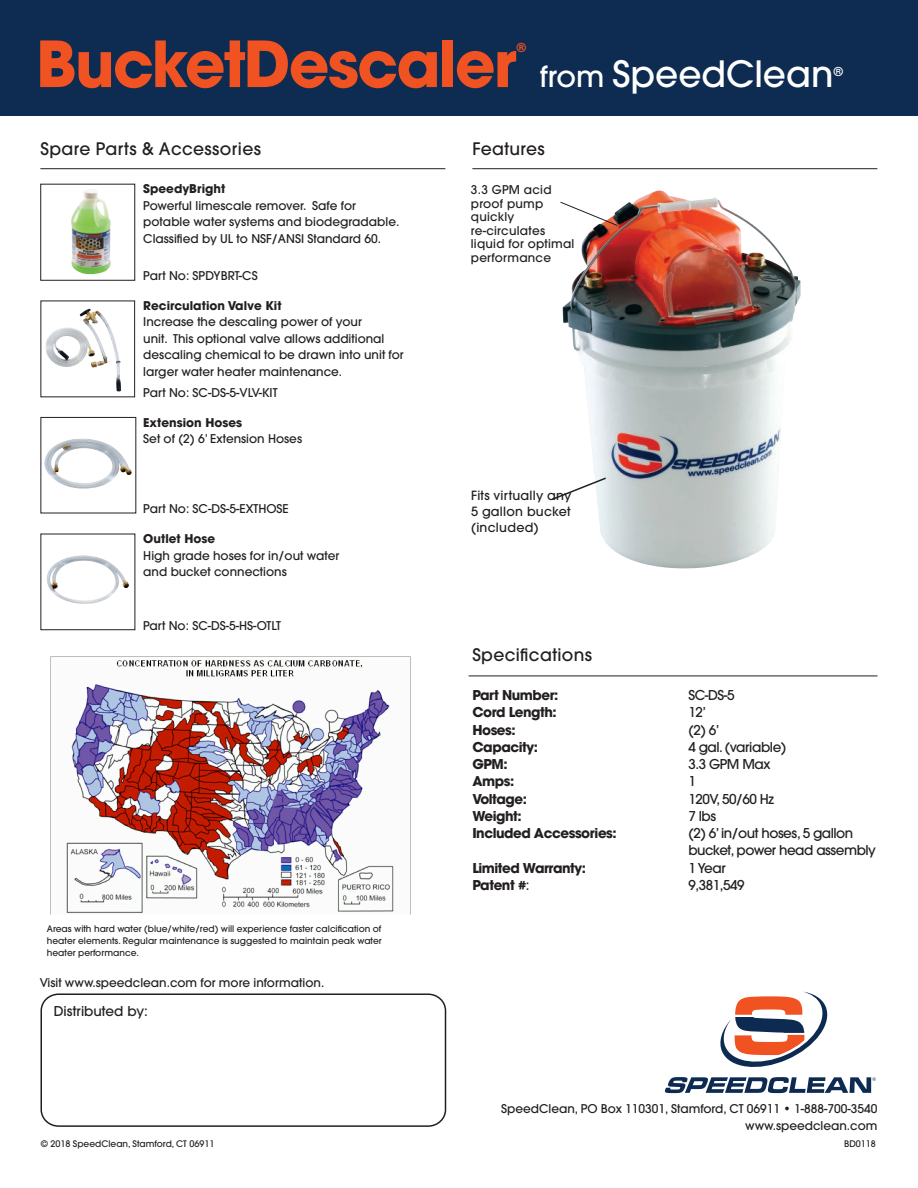
<style>
.page{position:relative;width:918px;height:1188px;background:#fff}
.page>*{position:absolute;margin:0;border:0;box-sizing:border-box;transform-origin:0 0}
.t1{font:700 63px "Avant Garde";letter-spacing:-.03em;color:#f15222}
.t2{font:500 36px "Avant Garde";color:#fff}
.t3{font:500 17.1px "Avant Garde";letter-spacing:.02em;color:#231f20}
.t4{font:500 13.5px/17.2px "Avant Garde";letter-spacing:-.035em;color:#231f20}
.t5{font:700 13.5px "Avant Garde";letter-spacing:-.035em;color:#231f20}
.t6{font:500 13.5px "Avant Garde";color:#231f20}
.t7{font:500 12.6px/15.8px "Avant Garde";letter-spacing:.02em;color:#231f20;text-align:justify}
.t8{font:700 12.3px "Avant Garde";color:#f15222}
.t9{font:500 12.3px "Avant Garde";color:#fff}
.t10{font:500 12px/16.5px "Avant Garde";color:#231f20}
.t11{font:500 12px/13.5px "Avant Garde";letter-spacing:.02em;color:#231f20}
.t12{font:700 12px "Avant Garde";color:#231f20}
.t13{font:500 9px/12px "Avant Garde";color:#231f20;text-align:justify}
.s1{font-size:29.1px}
.s2{font-weight:500}
</style>
<div class="page">
<div style="left:41px;top:993px;width:405px;height:134px;border:2px solid #231f20;border-radius:17px"></div>
<img style="left:562px;top:190px;width:239px;height:379px">
<div style="left:0;top:0;width:918px;height:115px;background:#0e2b51"></div>
<svg style="left:560px;top:201px;width:58px;height:25px"></svg>
<hr style="left:469px;top:676px;width:409px;height:1px;background:#231f20">
<hr style="left:40px;top:168px;width:405px;height:1px;background:#231f20">
<hr style="left:472px;top:168px;width:405px;height:1px;background:#231f20">
<img style="left:47px;top:555px;width:82px;height:49px">
<img style="left:71px;top:189px;width:40px;height:86px">
<div style="left:40px;top:184px;width:95px;height:97px;border:1px solid #231f20"></div>
<svg style="left:45px;top:314px;width:76px;height:78px"></svg>
<img style="left:80px;top:308px;width:28px;height:60px">
<svg style="left:552px;top:476px;width:56px;height:25px"></svg>
<img style="left:51px;top:656px;width:360px;height:259px">
<img style="left:44px;top:439px;width:88px;height:50px">
<svg style="left:665px;top:991px;width:211px;height:102px"></svg>
<h1 class="t1" style="left:36px;top:40px;width:482px">BucketDescaler</h1>
<p class="t8" style="left:516px;top:42px;width:11px">®</p>
<h2 class="t2" style="left:540px;top:60px;width:295px"><span class="s1">from</span> SpeedClean</h2>
<p class="t9" style="left:833px;top:66px;width:11px">®</p>
<h3 class="t3" style="left:40px;top:142px;width:222px">Spare Parts &amp; Accessories</h3>
<p class="t12" style="left:143px;top:184px;width:83px">SpeedyBright</p>
<p class="t10" style="left:143px;top:199px;width:258px">Powerful limescale remover. Safe for potable water systems and biodegradable.<br>Classified by UL to NSF/ANSI Standard 60.</p>
<p class="t10" style="left:143px;top:269px;width:116px">Part No: SPDYBRT-CS</p>
<p class="t12" style="left:143px;top:301px;width:140px">Recirculation Valve Kit</p>
<p class="t10" style="left:143px;top:315px;width:262px">Increase the descaling power of your<br>unit. This optional valve allows additional descaling chemical to be drawn into unit for larger water heater maintenance.</p>
<p class="t10" style="left:143px;top:386px;width:136px">Part No: SC-DS-5-VLV-KIT</p>
<p class="t12" style="left:143px;top:417px;width:100px">Extension Hoses</p>
<p class="t10" style="left:143px;top:432px;width:160px">Set of (2) 6’ Extension Hoses</p>
<p class="t10" style="left:143px;top:502px;width:147px">Part No: SC-DS-5-EXTHOSE</p>
<p class="t12" style="left:143px;top:534px;width:73px">Outlet Hose</p>
<p class="t10" style="left:143px;top:549px;width:197px">High grade hoses for in/out water and bucket connections</p>
<p class="t10" style="left:143px;top:619px;width:140px">Part No: SC-DS-5-HS-OTLT</p>
<p class="t13" style="left:47px;top:924px;width:336px">Areas with hard water (blue/white/red) will experience faster calcification of heater elements. Regular maintenance is suggested to maintain peak water heater performance.</p>
<p class="t10" style="left:40px;top:976px;width:286px">Visit www.speedclean.com for more information.</p>
<p class="t6" style="left:54px;top:1006px;width:96px">Distributed by:</p>
<h3 class="t3" style="left:472px;top:142px;width:74px">Features</h3>
<p class="t11" style="left:471px;top:184px;width:105px">3.3 GPM acid proof pump quickly re-circulates liquid for optimal performance</p>
<p class="t7" style="left:471px;top:489px;width:102px">Fits virtually any 5 gallon bucket (included)</p>
<h3 class="t3" style="left:472px;top:648px;width:121px">Specifications</h3>
<p class="t5" style="left:472px;top:690px;width:88px">Part Number:</p>
<p class="t4" style="left:688px;top:688px;width:48px">SC-DS-5</p>
<p class="t5" style="left:472px;top:707px;width:86px">Cord Length:</p>
<p class="t4" style="left:688px;top:705px;width:19px">12’</p>
<p class="t5" style="left:472px;top:724px;width:45px">Hoses:</p>
<p class="t4" style="left:688px;top:723px;width:33px">(2) 6’</p>
<p class="t5" style="left:472px;top:742px;width:67px">Capacity:</p>
<p class="t4" style="left:688px;top:740px;width:99px">4 gal. (variable)</p>
<p class="t5" style="left:472px;top:759px;width:37px">GPM:</p>
<p class="t4" style="left:688px;top:757px;width:84px">3.3 GPM Max</p>
<p class="t5" style="left:472px;top:776px;width:43px">Amps:</p>
<p class="t4" style="left:688px;top:774px;width:9px">1</p>
<p class="t5" style="left:472px;top:793px;width:56px">Voltage:</p>
<p class="t4" style="left:688px;top:792px;width:87px">120V, 50/60 Hz</p>
<p class="t5" style="left:472px;top:811px;width:51px">Weight:</p>
<p class="t4" style="left:688px;top:809px;width:29px">7 lbs</p>
<p class="t5" style="left:472px;top:828px;width:146px">Included Accessories:</p>
<p class="t4" style="left:688px;top:826px;width:189px">(2) 6’ in/out hoses, 5 gallon bucket, power head assembly</p>
<p class="t5" style="left:472px;top:862px;width:115px">Limited Warranty:</p>
<p class="t4" style="left:688px;top:861px;width:39px">1 Year</p>
<p class="t5" style="left:472px;top:880px;width:59px">Patent #<span class="s2">:</span></p>
<p class="t4" style="left:688px;top:878px;width:58px">9,381,549</p>
<p class="t10" style="left:501px;top:1102px;width:378px;text-align:right">SpeedClean, PO Box 110301, Stamford, CT 06911 • 1-888-700-3540 www.speedclean.com</p>
<p class="t13" style="left:41px;top:1139px;width:175px">© 2018 SpeedClean, Stamford, CT 06911</p>
<p class="t13" style="left:844px;top:1139px;width:33px">BD0118</p>
</div>
